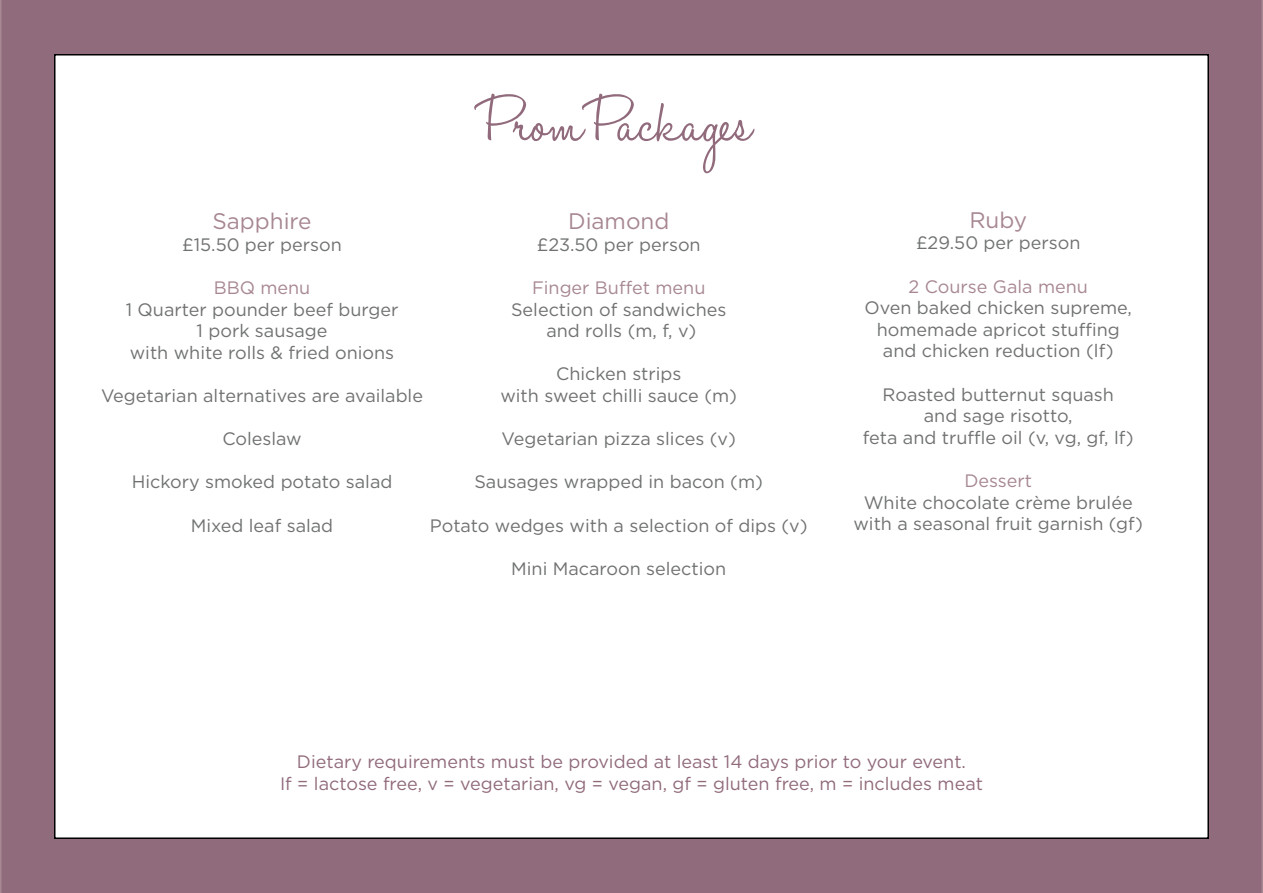
<style>
.page{position:relative;width:1263px;height:893px;background:#906b7c}
.page>*{position:absolute;margin:0;border:0;box-sizing:border-box;transform-origin:0 0}
.t1{font:72px "Halo Handletter";color:#916b7c}
.t2{font:22.5px "Gotham";color:#a78792}
.t3{font:18px/21.6px "Gotham";color:#6f7271;text-align:center}
.t4{font:18px/21.6px "Gotham";color:#916b7c;text-align:center}
.t5{font:18px "Gotham";color:#a78792}
</style>
<div class="page">
<div style="left:55px;top:55px;width:1153px;height:783px;background:#fff"></div>
<h1 class="t1" style="left:485px;top:83px;width:268px">Prom Packages</h1>
<p class="t2" style="left:213px;top:207px;width:101px">Sapphire</p>
<p class="t3" style="left:182px;top:233px;width:161px">£15.50 per person</p>
<p class="t5" style="left:214px;top:276px;width:98px">BBQ menu</p>
<p class="t3" style="left:126px;top:298px;width:274px">1 Quarter pounder beef burger<br>1 pork sausage<br>with white rolls &amp; fried onions</p>
<p class="t3" style="left:101px;top:384px;width:323px">Vegetarian alternatives are available</p>
<p class="t3" style="left:222px;top:428px;width:81px">Coleslaw</p>
<p class="t3" style="left:132px;top:471px;width:262px">Hickory smoked potato salad</p>
<p class="t3" style="left:191px;top:514px;width:144px">Mixed leaf salad</p>
<p class="t2" style="left:568px;top:207px;width:103px">Diamond</p>
<p class="t3" style="left:537px;top:233px;width:165px">£23.50 per person</p>
<p class="t5" style="left:532px;top:276px;width:175px">Finger Buffet menu</p>
<p class="t3" style="left:511px;top:298px;width:217px">Selection of sandwiches and rolls (m, f, v)</p>
<p class="t3" style="left:500px;top:363px;width:238px">Chicken strips<br>with sweet chilli sauce (m)</p>
<p class="t3" style="left:502px;top:428px;width:236px">Vegetarian pizza slices (v)</p>
<p class="t3" style="left:474px;top:471px;width:290px">Sausages wrapped in bacon (m)</p>
<p class="t3" style="left:430px;top:514px;width:379px">Potato wedges with a selection of dips (v)</p>
<p class="t3" style="left:511px;top:557px;width:216px">Mini Macaroon selection</p>
<p class="t2" style="left:969px;top:205px;width:59px">Ruby</p>
<p class="t3" style="left:916px;top:232px;width:166px">£29.50 per person</p>
<p class="t5" style="left:908px;top:275px;width:181px">2 Course Gala menu</p>
<p class="t3" style="left:864px;top:297px;width:269px">Oven baked chicken supreme, homemade apricot stuffing and chicken reduction (lf)</p>
<p class="t3" style="left:863px;top:383px;width:272px">Roasted butternut squash<br>and sage risotto,<br>feta and truffle oil (v, vg, gf, lf)</p>
<p class="t5" style="left:964px;top:469px;width:69px">Dessert</p>
<p class="t3" style="left:853px;top:491px;width:291px">White chocolate crème brulée with a seasonal fruit garnish (gf)</p>
<p class="t4" style="left:280px;top:751px;width:704px">Dietary requirements must be provided at least 14 days prior to your event.<br>If = lactose free, v = vegetarian, vg = vegan, gf = gluten free, m = includes meat</p>
</div>
